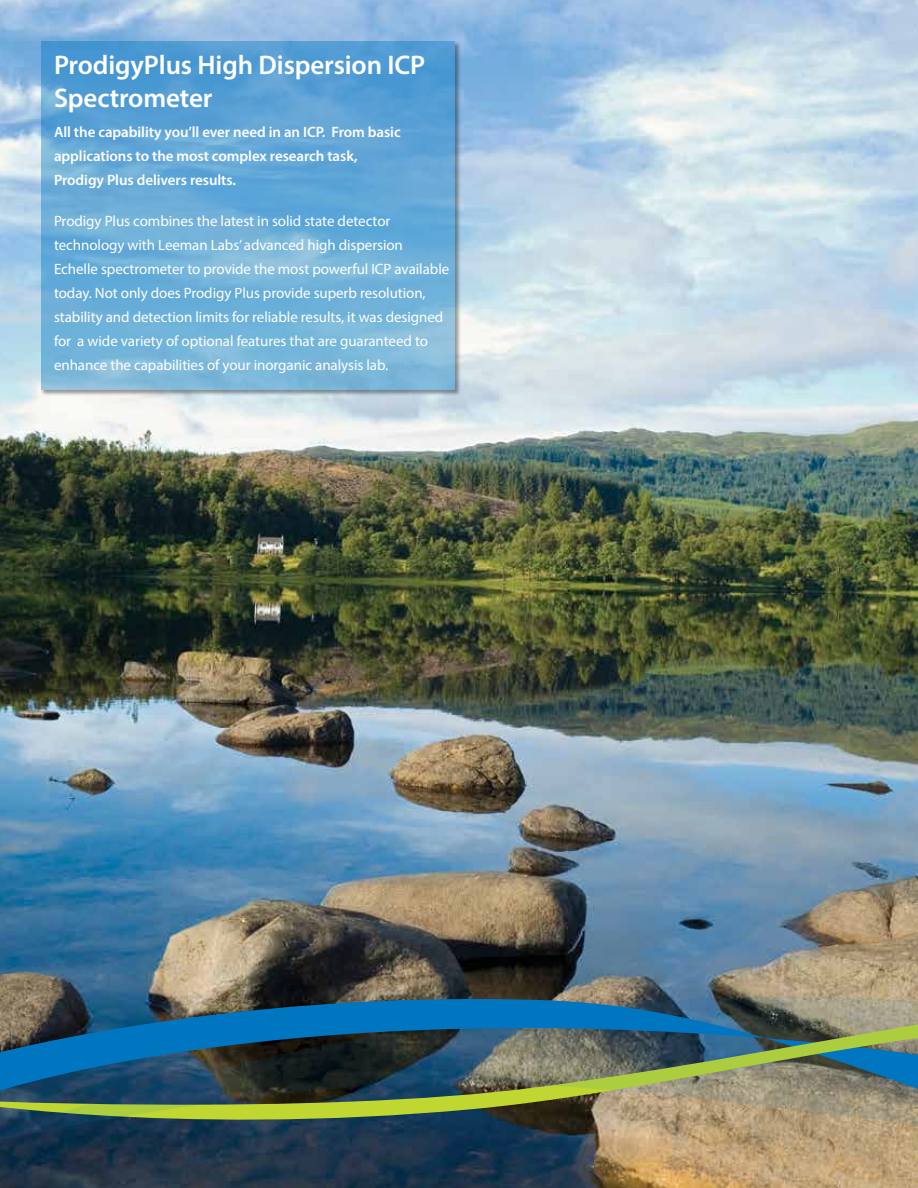
<style>
.page{position:relative;width:918px;height:1188px;background:#fff}
.page>*{position:absolute;margin:0;border:0;box-sizing:border-box;transform-origin:0 0}
.t1{font:600 27px/32.4px "Myriad Pro";letter-spacing:-.005em;color:#fff}
.t2{font:15px/24px "Myriad Pro";letter-spacing:-.005em;color:#fff}
.t3{font:600 15px/24px "Myriad Pro";letter-spacing:-.005em;color:#fff}
</style>
<div class="page">
<img style="left:0;top:0;width:918px;height:951px">
<svg style="left:0;top:1164px;width:918px;height:24px"></svg>
<img style="left:0;top:951px;width:918px;height:213px">
<svg style="left:41px;top:41px;width:420px;height:356px"></svg>
<svg style="left:41px;top:41px;width:413px;height:349px"></svg>
<h1 class="t1" style="left:54px;top:48px;width:373px">ProdigyPlus High Dispersion ICP<br>Spectrometer</h1>
<p class="t3" style="left:54px;top:120px;width:348px">All the capability you’ll ever need in an ICP. From basic applications to the most complex research task,<br>Prodigy Plus delivers results.</p>
<p class="t2" style="left:54px;top:209px;width:397px">Prodigy Plus combines the latest in solid state detector technology with Leeman Labs’ advanced high dispersion Echelle spectrometer to provide the most powerful ICP available today. Not only does Prodigy Plus provide superb resolution, stability and detection limits for reliable results, it was designed for a wide variety of optional features that are guaranteed to enhance the capabilities of your inorganic analysis lab.</p>
</div>
